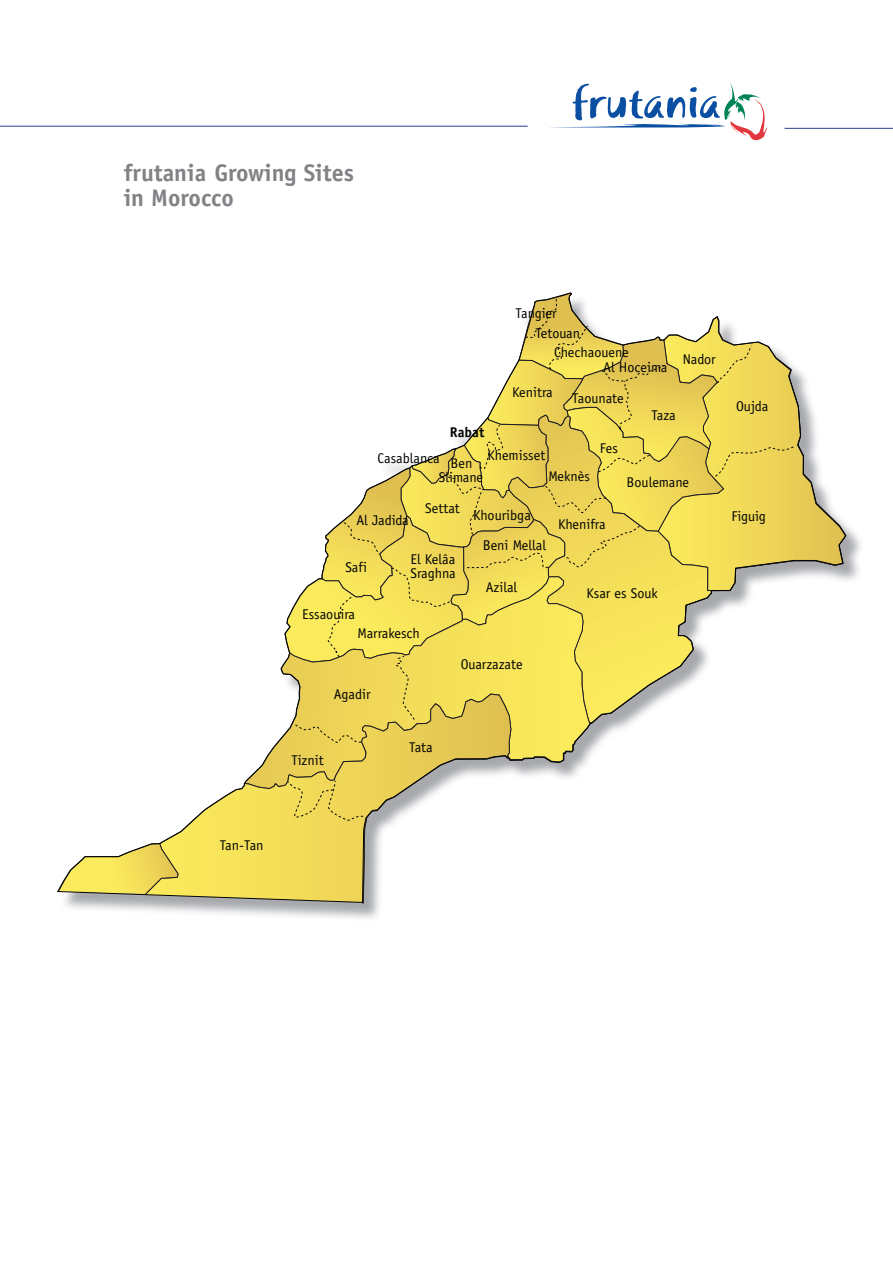
<style>
.page{position:relative;width:893px;height:1263px;background:#fff}
.page>*{position:absolute;margin:0;border:0;box-sizing:border-box;transform-origin:0 0}
.t1{font:700 24px/25.5px "Officina Sans";color:#808285}
.t2{font:14.1px/19px "Officina Sans";color:#040503}
.t3{font:700 14.1px "Officina Sans";color:#040503}
</style>
<div class="page">
<svg style="left:57px;top:292px;width:789px;height:611px"></svg>
<svg style="left:58px;top:293px;width:739px;height:602px"></svg>
<svg style="left:550px;top:83px;width:217px;height:58px"></svg>
<hr style="left:784px;top:128px;width:109px;height:1px;background:#253f8e">
<hr style="left:0;top:126px;width:528px;height:1px;background:#253f8e">
<h1 class="t1" style="left:124px;top:160px;width:232px">frutania Growing Sites in Morocco</h1>
<p class="t2" style="left:516px;top:304px;width:42px">Tangier</p>
<p class="t2" style="left:535px;top:324px;width:46px">Tetouan</p>
<p class="t2" style="left:554px;top:343px;width:76px">Chechaouene</p>
<p class="t2" style="left:512px;top:383px;width:42px">Kenitra</p>
<p class="t2" style="left:603px;top:357px;width:66px">Al Hoceima</p>
<p class="t2" style="left:572px;top:389px;width:53px">Taounate</p>
<p class="t2" style="left:651px;top:406px;width:26px">Taza</p>
<p class="t2" style="left:683px;top:350px;width:34px">Nador</p>
<p class="t3" style="left:450px;top:423px;width:36px">Rabat</p>
<p class="t2" style="left:439px;top:448px;width:46px;text-indent:-61px">Casablanca Ben<br>Slimane</p>
<p class="t2" style="left:488px;top:446px;width:59px">Khemisset</p>
<p class="t2" style="left:548px;top:467px;width:43px">Meknès</p>
<p class="t2" style="left:600px;top:439px;width:20px">Fes</p>
<p class="t2" style="left:356px;top:510px;width:54px">Al Jadida</p>
<p class="t2" style="left:425px;top:499px;width:36px">Settat</p>
<p class="t2" style="left:473px;top:505px;width:59px">Khouribga</p>
<p class="t2" style="left:483px;top:536px;width:65px">Beni Mellal</p>
<p class="t2" style="left:558px;top:515px;width:49px">Khenifra</p>
<p class="t2" style="left:627px;top:473px;width:64px">Boulemane</p>
<p class="t2" style="left:345px;top:557px;width:23px">Safi</p>
<p class="t2" style="left:302px;top:605px;width:55px">Essaouira</p>
<p class="t2" style="left:410px;top:552px;width:47px;line-height:14.1px">El Kelâa<br>Sraghna</p>
<p class="t2" style="left:357px;top:624px;width:64px">Marrakesch</p>
<p class="t2" style="left:486px;top:578px;width:33px">Azilal</p>
<p class="t2" style="left:334px;top:685px;width:38px">Agadir</p>
<p class="t2" style="left:291px;top:750px;width:34px">Tiznit</p>
<p class="t2" style="left:461px;top:655px;width:63px">Ouarzazate</p>
<p class="t2" style="left:409px;top:738px;width:25px">Tata</p>
<p class="t2" style="left:586px;top:583px;width:73px">Ksar es Souk</p>
<p class="t2" style="left:736px;top:397px;width:34px">Oujda</p>
<p class="t2" style="left:731px;top:507px;width:36px">Figuig</p>
<p class="t2" style="left:220px;top:836px;width:45px">Tan-Tan</p>
</div>
